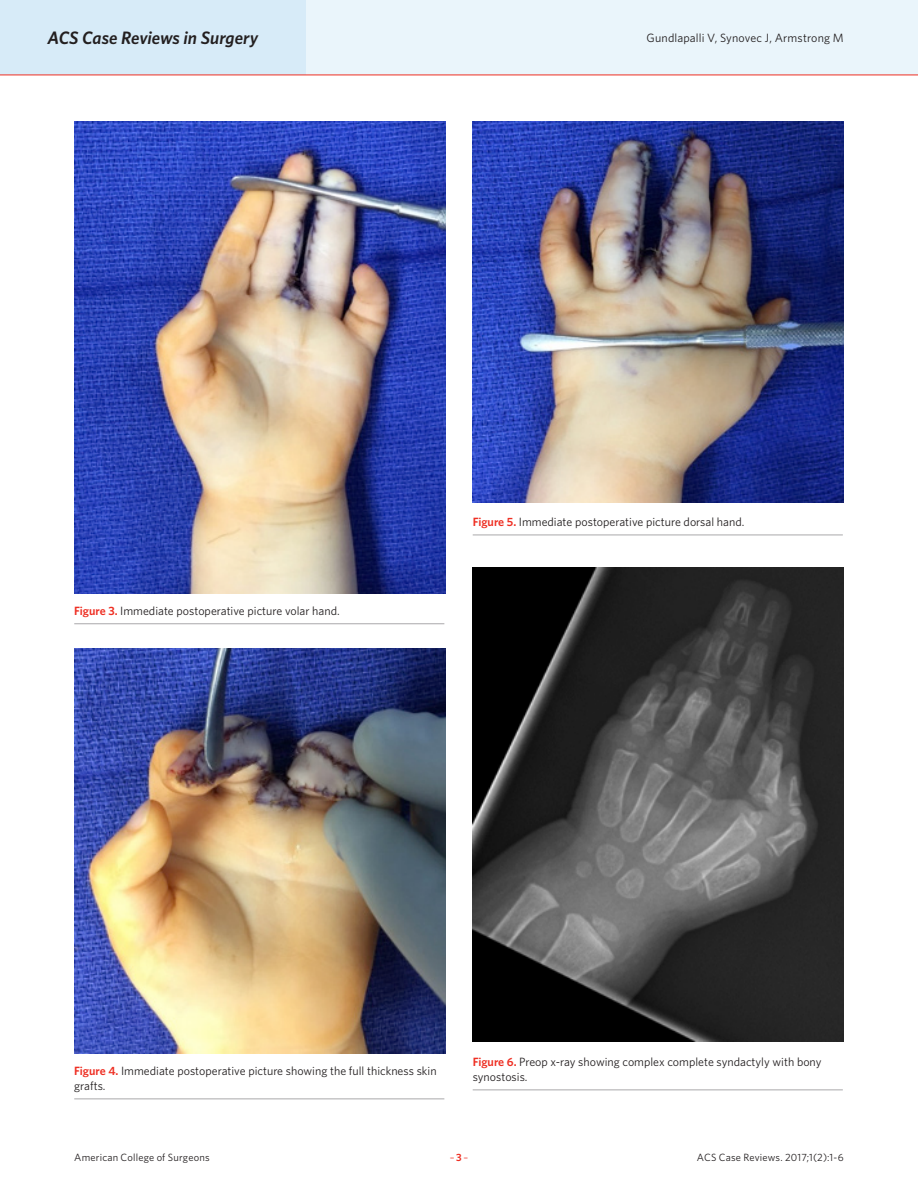
<style>
.page{position:relative;width:918px;height:1188px;background:#fff}
.page>*{position:absolute;margin:0;border:0;box-sizing:border-box;transform-origin:0 0}
.t1{font:italic 600 18px "Whitney";letter-spacing:-.005em;color:#231f20}
.Caption_New{font:12px/14.4px "Whitney";color:#231f20}
.t2{font:10.5px "Whitney";letter-spacing:.015em;color:#231f20}
.t3{font:10.5px "Whitney";color:#ee2e22}
.s1{font-weight:600;color:#ee2e22}
.s2{font-weight:600}
</style>
<div class="page">
<div style="left:0;top:0;width:918px;height:75px;background:#eaf5fb"></div>
<div style="left:0;top:0;width:306px;height:75px;background:#d7ebf8"></div>
<hr style="left:0;top:75px;width:918px;height:1px;background:#ee2e22">
<img style="left:74px;top:122px;width:371px;height:472px">
<img style="left:473px;top:122px;width:371px;height:381px">
<img style="left:473px;top:567px;width:371px;height:475px">
<img style="left:74px;top:649px;width:371px;height:404px">
<hr style="left:74px;top:624px;width:370px;height:1px;background:#a9a8aa">
<hr style="left:473px;top:535px;width:370px;height:1px;background:#a9a8aa">
<hr style="left:473px;top:1090px;width:370px;height:1px;background:#a9a8aa">
<hr style="left:74px;top:1099px;width:370px;height:1px;background:#a9a8aa">
<h1 class="t1" style="left:48px;top:27px;width:212px">ACS Case Reviews in Surgery</h1>
<p class="Caption_New" style="left:647px;top:31px;width:199px">Gundlapalli V, Synovec J, Armstrong M</p>
<p class="Caption_New" style="left:74px;top:603px;width:267px"><span class="s1">Figure 3.</span> Immediate postoperative picture volar hand.</p>
<p class="Caption_New" style="left:473px;top:514px;width:273px"><span class="s1">Figure 5.</span> Immediate postoperative picture dorsal hand.</p>
<p class="Caption_New" style="left:74px;top:1064px;width:364px"><span class="s1">Figure 4.</span> Immediate postoperative picture showing the full thickness skin grafts.</p>
<p class="Caption_New" style="left:473px;top:1055px;width:350px"><span class="s1">Figure 6.</span> Preop x-ray showing complex complete syndactyly with bony synostosis.</p>
<p class="t2" style="left:74px;top:1150px;width:137px">American College of Surgeons</p>
<p class="t3" style="left:450px;top:1150px;width:20px">–<span class="s2">3</span>–</p>
<p class="t2" style="left:697px;top:1150px;width:148px">ACS Case Reviews. 2017;1(2):1-6</p>
</div>
